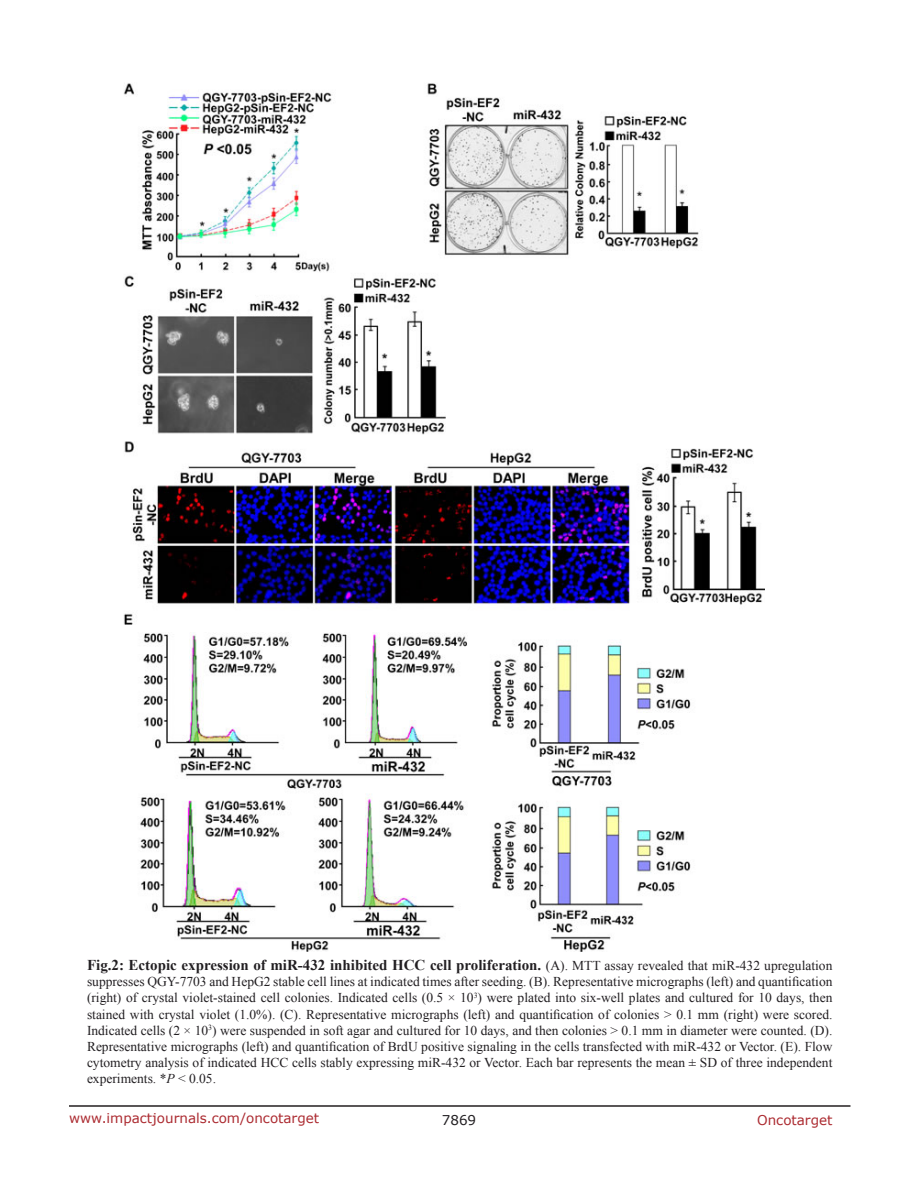
<style>
.page{position:relative;width:918px;height:1188px;background:#fff}
.page>*{position:absolute;margin:0;border:0;box-sizing:border-box;transform-origin:0 0}
.FigureText{font:700 15px "Times New Roman";color:#221f22}
.FigureText-2{font:13.5px/16.2px "Times New Roman";color:#221f22;text-align:justify}
.t1{font:13.5px "Verdana";color:#ac2b31}
.t2{font:13.5px "Verdana";color:#221f22}
.s1{font-weight:400;font-size:13.5px}
.s2{font-style:italic}
</style>
<div class="page">
<hr style="left:69px;top:1105px;width:781px;height:2px;background:#231f20">
<img style="left:123px;top:83px;width:641px;height:869px">
<p class="FigureText" style="left:87px;top:955px;width:747px">Fig.2: Ectopic expression of miR-432 inhibited HCC cell proliferation. <span class="s1">(A). MTT assay revealed that miR-432 upregulation</span></p>
<p class="FigureText-2" style="left:87px;top:973px;width:747px">suppresses QGY-7703 and HepG2 stable cell lines at indicated times after seeding. (B). Representative micrographs (left) and quantification (right) of crystal violet-stained cell colonies. Indicated cells (0.5 × 10<sup>3</sup>) were plated into six-well plates and cultured for 10 days, then stained with crystal violet (1.0%). (C). Representative micrographs (left) and quantification of colonies &gt; 0.1 mm (right) were scored.<br>Indicated cells (2 × 10<sup>3</sup>) were suspended in soft agar and cultured for 10 days, and then colonies &gt; 0.1 mm in diameter were counted. (D).<br>Representative micrographs (left) and quantification of BrdU positive signaling in the cells transfected with miR-432 or Vector. (E). Flow cytometry analysis of indicated HCC cells stably expressing miR-432 or Vector. Each bar represents the mean ± SD of three independent experiments. *<span class="s2">P</span> &lt; 0.05.</p>
<p class="t1" style="left:69px;top:1109px;width:252px">www.impactjournals.com/oncotarget</p>
<p class="t2" style="left:442px;top:1111px;width:36px">7869</p>
<p class="t1" style="left:757px;top:1111px;width:77px">Oncotarget</p>
</div>
